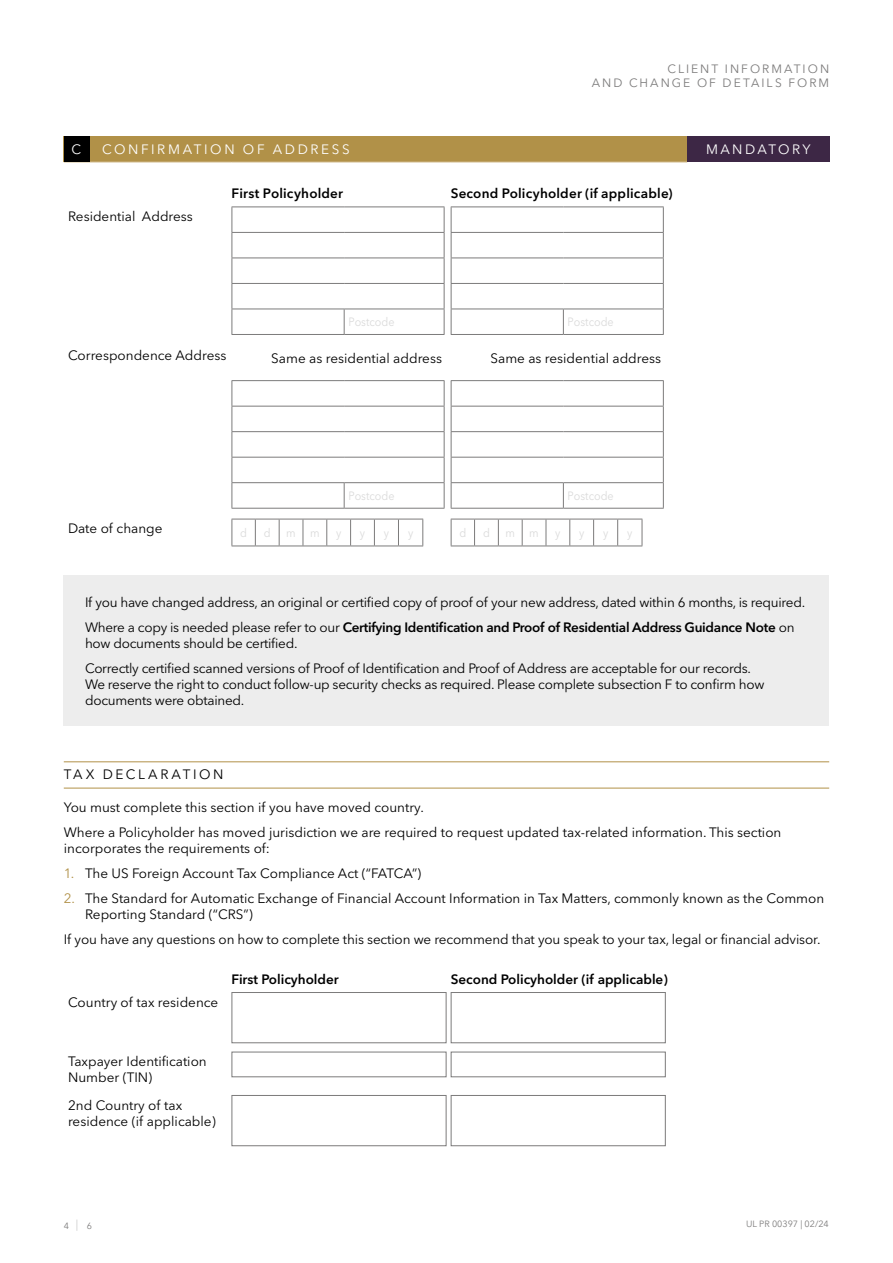
<style>
.page{position:relative;width:893px;height:1263px;background:#fff}
.page>*{position:absolute;margin:0;border:0;box-sizing:border-box;transform-origin:0 0}
.t1{font:13.5px/16.2px "Avenir Next LT Pro";letter-spacing:-.01em;color:#000}
.t2{font:600 13.5px "Avenir Next LT Pro";color:#000}
.t3{font:13.5px "Avenir Next LT Pro";letter-spacing:.19em;color:#fff}
.t4{font:13.5px "Avenir Next LT Pro";letter-spacing:.195em;color:#000}
.t5{font:12px "Avenir Next LT Pro";color:#dadada;scale:.9 1}
.t6{font:12px/14.4px "Avenir Next LT Pro";letter-spacing:.17em;color:#7c7b7b;text-align:right}
.t7{font:9px "Avenir Next LT Pro";color:#7c7b7b}
.s1{font-weight:600}
.s2{color:#b19148}
.s3{font-weight:200;font-size:11.25px}
</style>
<div class="page">
<hr style="left:64px;top:761px;width:765px;height:1px;background:#b19148">
<hr style="left:64px;top:788px;width:765px;height:1px;background:#b19148">
<div style="left:64px;top:136px;width:623px;height:26px;background:#b19148"></div>
<hr style="left:64px;top:162px;width:168px;height:1px;background:#ceb584">
<hr style="left:232px;top:162px;width:219px;height:1px;background:#ceb584">
<hr style="left:451px;top:162px;width:236px;height:1px;background:#ceb584">
<div style="left:64px;top:136px;width:25px;height:26px;background:#000"></div>
<div style="left:687px;top:136px;width:142px;height:26px;background:#3d2745"></div>
<hr style="left:232px;top:207px;width:112px;height:1px;background:#7c7b7b">
<hr style="left:344px;top:207px;width:100px;height:1px;background:#7c7b7b">
<hr style="left:232px;top:232px;width:112px;height:1px;background:#7c7b7b">
<hr style="left:344px;top:232px;width:100px;height:1px;background:#7c7b7b">
<hr style="left:232px;top:258px;width:112px;height:1px;background:#7c7b7b">
<hr style="left:344px;top:258px;width:100px;height:1px;background:#7c7b7b">
<hr style="left:232px;top:283px;width:112px;height:1px;background:#7c7b7b">
<hr style="left:344px;top:283px;width:100px;height:1px;background:#7c7b7b">
<hr style="left:232px;top:309px;width:112px;height:1px;background:#7c7b7b">
<hr style="left:344px;top:309px;width:100px;height:1px;background:#7c7b7b">
<svg style="left:232px;top:207px;width:1px;height:127px"></svg>
<svg style="left:344px;top:309px;width:1px;height:25px"></svg>
<svg style="left:444px;top:207px;width:1px;height:127px"></svg>
<hr style="left:232px;top:334px;width:112px;height:1px;background:#7c7b7b">
<hr style="left:344px;top:334px;width:100px;height:1px;background:#7c7b7b">
<hr style="left:451px;top:207px;width:112px;height:1px;background:#7c7b7b">
<hr style="left:563px;top:207px;width:101px;height:1px;background:#7c7b7b">
<hr style="left:451px;top:232px;width:112px;height:1px;background:#7c7b7b">
<hr style="left:563px;top:232px;width:101px;height:1px;background:#7c7b7b">
<hr style="left:451px;top:258px;width:112px;height:1px;background:#7c7b7b">
<hr style="left:563px;top:258px;width:101px;height:1px;background:#7c7b7b">
<hr style="left:451px;top:283px;width:112px;height:1px;background:#7c7b7b">
<hr style="left:563px;top:283px;width:101px;height:1px;background:#7c7b7b">
<hr style="left:451px;top:309px;width:112px;height:1px;background:#7c7b7b">
<hr style="left:563px;top:309px;width:101px;height:1px;background:#7c7b7b">
<svg style="left:451px;top:207px;width:1px;height:127px"></svg>
<svg style="left:563px;top:309px;width:1px;height:25px"></svg>
<svg style="left:663px;top:207px;width:1px;height:127px"></svg>
<hr style="left:451px;top:334px;width:112px;height:1px;background:#7c7b7b">
<hr style="left:563px;top:334px;width:101px;height:1px;background:#7c7b7b">
<hr style="left:232px;top:380px;width:112px;height:1px;background:#7c7b7b">
<hr style="left:344px;top:380px;width:100px;height:1px;background:#7c7b7b">
<hr style="left:232px;top:406px;width:112px;height:1px;background:#7c7b7b">
<hr style="left:344px;top:406px;width:100px;height:1px;background:#7c7b7b">
<hr style="left:232px;top:431px;width:112px;height:1px;background:#7c7b7b">
<hr style="left:344px;top:431px;width:100px;height:1px;background:#7c7b7b">
<hr style="left:232px;top:457px;width:112px;height:1px;background:#7c7b7b">
<hr style="left:344px;top:457px;width:100px;height:1px;background:#7c7b7b">
<hr style="left:232px;top:482px;width:112px;height:1px;background:#7c7b7b">
<hr style="left:344px;top:482px;width:100px;height:1px;background:#7c7b7b">
<svg style="left:232px;top:381px;width:1px;height:127px"></svg>
<svg style="left:344px;top:483px;width:1px;height:25px"></svg>
<svg style="left:444px;top:381px;width:1px;height:127px"></svg>
<hr style="left:232px;top:508px;width:112px;height:1px;background:#7c7b7b">
<hr style="left:344px;top:508px;width:100px;height:1px;background:#7c7b7b">
<hr style="left:451px;top:380px;width:112px;height:1px;background:#7c7b7b">
<hr style="left:563px;top:380px;width:101px;height:1px;background:#7c7b7b">
<hr style="left:451px;top:406px;width:112px;height:1px;background:#7c7b7b">
<hr style="left:563px;top:406px;width:101px;height:1px;background:#7c7b7b">
<hr style="left:451px;top:431px;width:112px;height:1px;background:#7c7b7b">
<hr style="left:563px;top:431px;width:101px;height:1px;background:#7c7b7b">
<hr style="left:451px;top:457px;width:112px;height:1px;background:#7c7b7b">
<hr style="left:563px;top:457px;width:101px;height:1px;background:#7c7b7b">
<hr style="left:451px;top:482px;width:112px;height:1px;background:#7c7b7b">
<hr style="left:563px;top:482px;width:101px;height:1px;background:#7c7b7b">
<svg style="left:451px;top:381px;width:1px;height:127px"></svg>
<svg style="left:563px;top:483px;width:1px;height:25px"></svg>
<svg style="left:663px;top:381px;width:1px;height:127px"></svg>
<hr style="left:451px;top:508px;width:112px;height:1px;background:#7c7b7b">
<hr style="left:563px;top:508px;width:101px;height:1px;background:#7c7b7b">
<svg style="left:232px;top:519px;width:191px;height:28px"></svg>
<svg style="left:451px;top:519px;width:192px;height:28px"></svg>
<div style="left:64px;top:575px;width:765px;height:151px;background:#ededed"></div>
<div style="left:232px;top:992px;width:214px;height:51px;border:1px solid #7c7b7b"></div>
<div style="left:451px;top:992px;width:215px;height:51px;border:1px solid #7c7b7b"></div>
<div style="left:232px;top:1052px;width:214px;height:25px;border:1px solid #7c7b7b"></div>
<div style="left:451px;top:1052px;width:215px;height:25px;border:1px solid #7c7b7b"></div>
<div style="left:232px;top:1095px;width:214px;height:51px;border:1px solid #7c7b7b"></div>
<div style="left:451px;top:1095px;width:215px;height:51px;border:1px solid #7c7b7b"></div>
<p class="t6" style="left:592px;top:61px;width:239px">CLIENT INFORMATION<br>AND CHANGE OF DETAILS FORM</p>
<p class="t3" style="left:72px;top:141px;width:11px">C</p>
<p class="t3" style="left:102px;top:141px;width:249px">CONFIRMATION OF ADDRESS</p>
<p class="t3" style="left:706px;top:141px;width:106px">MANDATORY</p>
<p class="t2" style="left:232px;top:185px;width:113px">First Policyholder</p>
<p class="t2" style="left:451px;top:185px;width:223px">Second Policyholder (if applicable)</p>
<p class="t1" style="left:68px;top:208px;width:126px">Residential Address</p>
<p class="t5" style="left:348px;top:315px;width:53px">Postcode</p>
<p class="t5" style="left:568px;top:315px;width:53px">Postcode</p>
<p class="t1" style="left:68px;top:347px;width:160px">Correspondence Address</p>
<p class="t1" style="left:271px;top:350px;width:172px">Same as residential address</p>
<p class="t1" style="left:490px;top:350px;width:172px">Same as residential address</p>
<p class="t5" style="left:348px;top:489px;width:53px">Postcode</p>
<p class="t5" style="left:568px;top:489px;width:53px">Postcode</p>
<p class="t1" style="left:68px;top:520px;width:96px">Date of change</p>
<p class="t5" style="left:240px;top:526px;width:9px">d</p>
<p class="t5" style="left:264px;top:526px;width:9px">d</p>
<p class="t5" style="left:286px;top:526px;width:39px">m m</p>
<p class="t5" style="left:336px;top:526px;width:7px">y</p>
<p class="t5" style="left:360px;top:526px;width:7px">y</p>
<p class="t5" style="left:384px;top:526px;width:7px">y</p>
<p class="t5" style="left:408px;top:526px;width:7px">y</p>
<p class="t5" style="left:459px;top:526px;width:9px">d</p>
<p class="t5" style="left:483px;top:526px;width:9px">d</p>
<p class="t5" style="left:505px;top:526px;width:39px">m m</p>
<p class="t5" style="left:555px;top:526px;width:7px">y</p>
<p class="t5" style="left:579px;top:526px;width:7px">y</p>
<p class="t5" style="left:603px;top:526px;width:7px">y</p>
<p class="t5" style="left:627px;top:526px;width:7px">y</p>
<p class="t1" style="left:85px;top:590px;width:722px;line-height:24.8px">If you have changed address, an original or certified copy of proof of your new address, dated within 6 months, is required.<br>Where a copy is needed please refer to our <span class="s1">Certifying Identification and Proof of Residential Address Guidance Note</span> on</p>
<p class="t1" style="left:85px;top:631px;width:667px;line-height:24.8px">how documents should be certified.<br>Correctly certified scanned versions of Proof of Identification and Proof of Address are acceptable for our records.</p>
<p class="t1" style="left:85px;top:676px;width:681px">We reserve the right to conduct follow-up security checks as required. Please complete subsection F to confirm how documents were obtained.</p>
<p class="t4" style="left:64px;top:766px;width:161px">TAX DECLARATION</p>
<p class="t1" style="left:64px;top:795px;width:719px;line-height:24.8px">You must complete this section if you have moved country.<br>Where a Policyholder has moved jurisdiction we are required to request updated tax-related information. This section</p>
<p class="t1" style="left:64px;top:840px;width:208px">incorporates the requirements of:</p>
<p class="t1" style="left:64px;top:865px;width:359px"><span class="s2">1.</span> The US Foreign Account Tax Compliance Act (“FATCA”)</p>
<p class="t1" style="left:85px;top:890px;width:741px;text-indent:-21px"><span class="s2">2.</span> The Standard for Automatic Exchange of Financial Account Information in Tax Matters, commonly known as the Common<br>Reporting Standard (“CRS”)</p>
<p class="t1" style="left:64px;top:931px;width:758px">If you have any questions on how to complete this section we recommend that you speak to your tax, legal or financial advisor.</p>
<p class="t2" style="left:232px;top:971px;width:109px">First Policyholder</p>
<p class="t2" style="left:451px;top:971px;width:219px">Second Policyholder (if applicable)</p>
<p class="t1" style="left:68px;top:994px;width:152px">Country of tax residence</p>
<p class="t1" style="left:68px;top:1053px;width:140px">Taxpayer Identification<br>Number (TIN)</p>
<p class="t1" style="left:68px;top:1097px;width:149px">2nd Country of tax residence (if applicable)</p>
<p class="t7" style="left:64px;top:1220px;width:30px">4 <span class="s3">|</span> 6</p>
<p class="t7" style="left:746px;top:1219px;width:84px">UL PR 00397 | 02/24</p>
</div>
